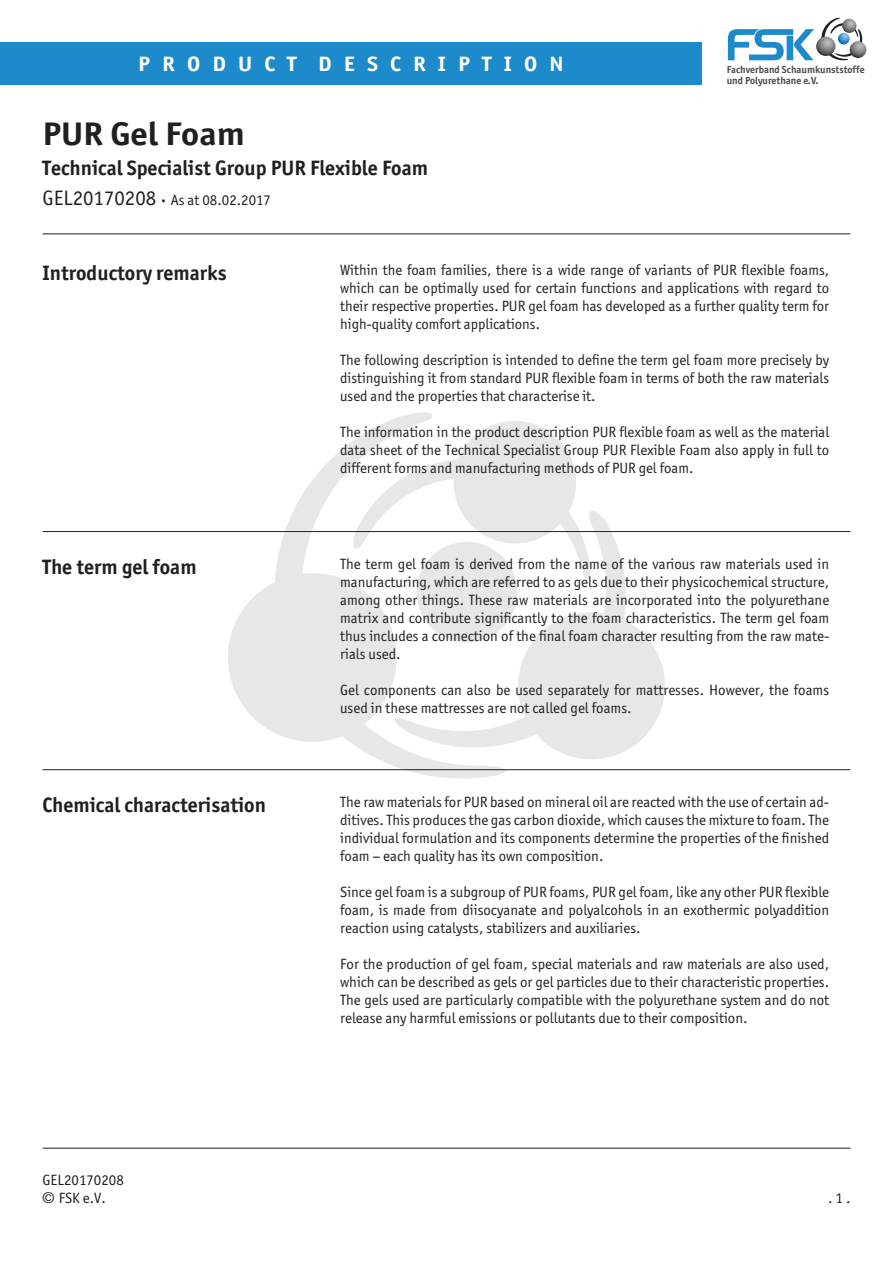
<style>
.page{position:relative;width:893px;height:1263px;background:#fff}
.page>*{position:absolute;margin:0;border:0;box-sizing:border-box;transform-origin:0 0}
.t1{font:700 33px "Officina Sans";color:#231f20;scale:1.1 1}
.t2{font:700 21px "Officina Sans";color:#231f20}
.t3{font:700 21px "Officina Sans";letter-spacing:.525em;color:#fff;scale:1.1 1}
.t4{font:15px/18px "Officina Sans";color:#231f20;text-align:justify}
.t5{font:700 10.35px/11.9px "Officina Sans";color:#4b4c4d}
.s1{font-size:21px}
.s2{font-family:"Helvetica Neue"}
</style>
<div class="page">
<svg style="left:522px;top:511px;width:116px;height:234px"></svg>
<svg style="left:275px;top:412px;width:247px;height:366px"></svg>
<svg style="left:351px;top:459px;width:240px;height:121px"></svg>
<div style="left:417px;top:542px;width:100px;height:100px;background:#e6e7e9;border-radius:50%"></div>
<div style="left:454px;top:421px;width:122px;height:122px;background:#e6e7e9;border-radius:50%"></div>
<div style="left:518px;top:612px;width:147px;height:147px;background:#e6e7e9;border-radius:50%"></div>
<div style="left:228px;top:573px;width:169px;height:169px;background:#e6e7e9;border-radius:50%"></div>
<div style="left:0;top:43px;width:702px;height:42px;background:#1d8acb"></div>
<img style="left:850px;top:41px;width:16px;height:17px;border-radius:8px">
<svg style="left:728px;top:29px;width:86px;height:31px"></svg>
<img style="left:816px;top:37px;width:19px;height:19px;border-radius:10px">
<svg style="left:821px;top:18px;width:43px;height:42px"></svg>
<img style="left:842px;top:19px;width:14px;height:14px;border-radius:7px">
<hr style="left:43px;top:234px;width:807px;height:1px;background:#231f20">
<hr style="left:43px;top:531px;width:807px;height:1px;background:#231f20">
<hr style="left:43px;top:769px;width:807px;height:1px;background:#231f20">
<hr style="left:43px;top:1148px;width:807px;height:1px;background:#231f20">
<h2 class="t3" style="left:138px;top:51px;width:388px">PRODUCT DESCRIPTION</h2>
<h1 class="t1" style="left:43px;top:113px;width:185px">PUR Gel Foam</h1>
<h2 class="t2" style="left:43px;top:155px;width:387px">Technical Specialist Group PUR Flexible Foam</h2>
<p class="t4" style="left:43px;top:191px;width:230px"><span class="s1">GEL20170208 </span><sup>.</sup> As at 08.02.2017</p>
<p class="t5" style="left:727px;top:63px;width:140px">Fachverband Schaumkunststoffe und Polyurethane e.V.</p>
<h2 class="t2" style="left:43px;top:260px;width:186px">Introductory remarks</h2>
<p class="t4" style="left:340px;top:261px;width:490px">Within the foam families, there is a wide range of variants of PUR flexible foams, which can be optimally used for certain functions and applications with regard to their respective properties. PUR gel foam has developed as a further quality term for high-quality comfort applications.</p>
<p class="t4" style="left:340px;top:351px;width:491px">The following description is intended to define the term gel foam more precisely by distinguishing it from standard PUR flexible foam in terms of both the raw materials used and the properties that characterise it.</p>
<p class="t4" style="left:340px;top:423px;width:491px">The information in the product description PUR flexible foam as well as the material data sheet of the Technical Specialist Group PUR Flexible Foam also apply in full to different forms and manufacturing methods of PUR gel foam.</p>
<h2 class="t2" style="left:43px;top:553px;width:156px">The term gel foam</h2>
<p class="t4" style="left:340px;top:554px;width:491px">The term gel foam is derived from the name of the various raw materials used in manufacturing, which are referred to as gels due to their physicochemical structure, among other things. These raw materials are incorporated into the polyurethane matrix and contribute significantly to the foam characteristics. The term gel foam thus includes a connection of the final foam character resulting from the raw mate&shy;rials used.</p>
<p class="t4" style="left:340px;top:680px;width:491px">Gel components can also be used separately for mattresses. However, the foams used in these mattresses are not called gel foams.</p>
<h2 class="t2" style="left:43px;top:792px;width:225px">Chemical characterisation</h2>
<p class="t4" style="left:340px;top:793px;width:491px">The raw materials for PUR based on mineral oil are reacted with the use of certain ad&shy;ditives. This produces the gas carbon dioxide, which causes the mixture to foam. The individual formulation and its components determine the properties of the finished foam – each quality has its own composition.</p>
<p class="t4" style="left:340px;top:883px;width:490px">Since gel foam is a subgroup of PUR foams, PUR gel foam, like any other PUR flexible foam, is made from diisocyanate and polyalcohols in an exothermic polyaddition reaction using catalysts, stabilizers and auxiliaries.</p>
<p class="t4" style="left:340px;top:955px;width:490px">For the production of gel foam, special materials and raw materials are also used, which can be described as gels or gel particles due to their characteristic properties.<br>The gels used are particularly compatible with the polyurethane system and do not release any harmful emissions or pollutants due to their composition.</p>
<p class="t4" style="left:43px;top:1171px;width:83px">GEL20170208 <span class="s2">©</span> FSK e.V.</p>
<p class="t4" style="left:828px;top:1189px;width:24px">. 1 .</p>
</div>
